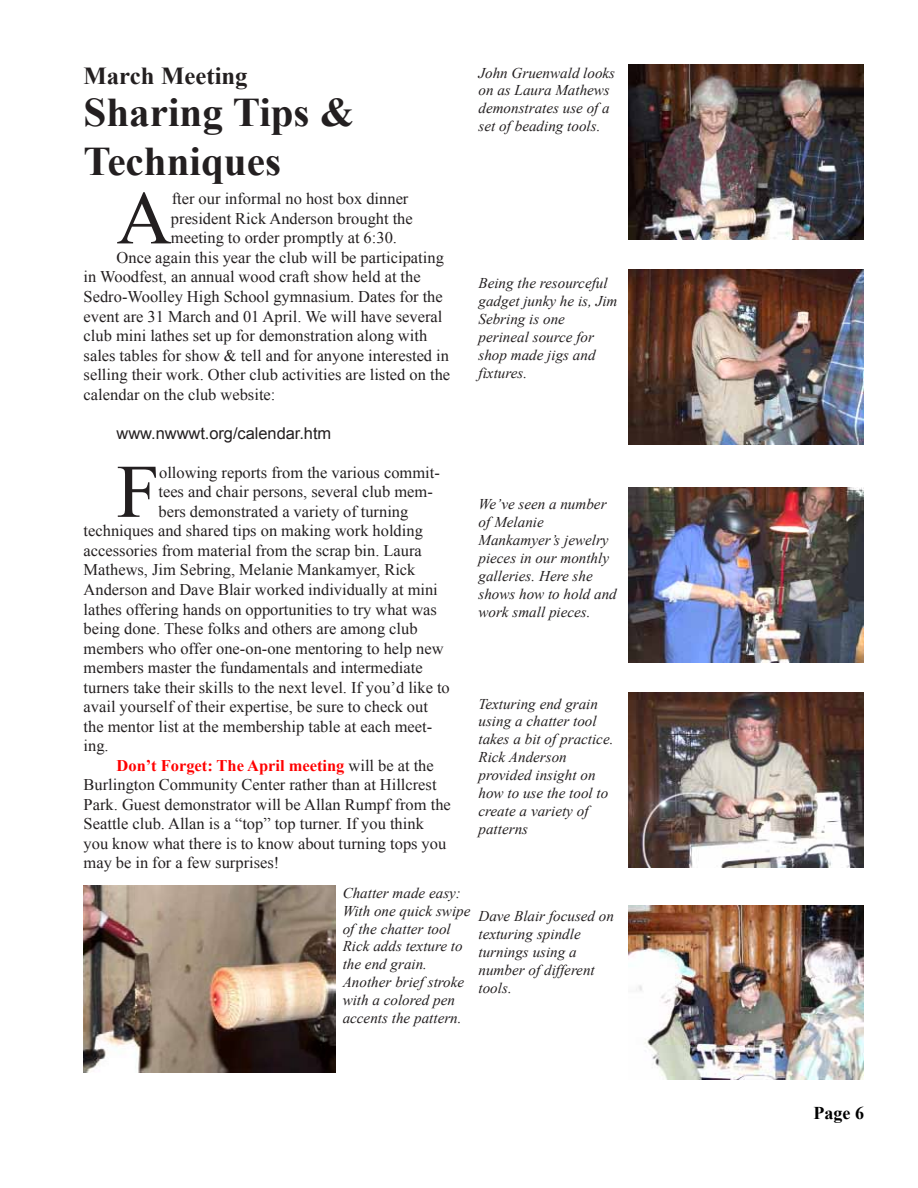
<style>
.page{position:relative;width:918px;height:1188px;background:#fff}
.page>*{position:absolute;margin:0;border:0;box-sizing:border-box;transform-origin:0 0}
.t1{font:75.75px "Times New Roman";color:#231f20}
.t2{font:700 40.65px/48.9px "Times New Roman";color:#231f20}
.t3{font:700 24.45px "Times New Roman";color:#231f20}
.t4{font:700 18px "Times New Roman";color:#000}
.t5{font:16.35px "Times New Roman";color:#231f20}
.t6{font:700 16.35px "Times New Roman";color:#f00}
.t7{font:16.35px "Arial";letter-spacing:-.005em;color:#231f20}
.t8{font:italic 14.85px/17.9px "Times New Roman";color:#231f20}
.s1{font-weight:400;color:#231f20}
</style>
<div class="page">
<img style="left:628px;top:64px;width:236px;height:175px">
<img style="left:628px;top:269px;width:236px;height:175px">
<img style="left:628px;top:487px;width:236px;height:175px">
<img style="left:628px;top:693px;width:236px;height:175px">
<img style="left:628px;top:905px;width:236px;height:175px">
<img style="left:84px;top:886px;width:252px;height:187px">
<h3 class="t3" style="left:84px;top:59px;width:165px">March Meeting</h3>
<h2 class="t2" style="left:84px;top:87px;width:272px">Sharing Tips &amp;<br>Techniques</h2>
<h1 class="t1" style="left:117px;top:167px;width:57px">A</h1>
<p class="t5" style="left:172px;top:188px;width:238px">fter our informal no host box dinner</p>
<p class="t5" style="left:171px;top:207px;width:243px">president Rick Anderson brought the</p>
<p class="t5" style="left:171px;top:227px;width:228px">meeting to order promptly at 6:30.</p>
<p class="t5" style="left:117px;top:246px;width:329px">Once again this year the club will be participating</p>
<p class="t5" style="left:84px;top:266px;width:339px">in Woodfest, an annual wood craft show held at the</p>
<p class="t5" style="left:84px;top:286px;width:361px">Sedro-Woolley High School gymnasium. Dates for the</p>
<p class="t5" style="left:84px;top:305px;width:360px">event are 31 March and 01 April. We will have several</p>
<p class="t5" style="left:84px;top:325px;width:345px">club mini lathes set up for demonstration along with</p>
<p class="t5" style="left:84px;top:344px;width:367px">sales tables for show &amp; tell and for anyone interested in</p>
<p class="t5" style="left:84px;top:364px;width:368px">selling their work. Other club activities are listed on the</p>
<p class="t5" style="left:84px;top:383px;width:193px">calendar on the club website:</p>
<p class="t7" style="left:117px;top:422px;width:216px">www.nwwwt.org/calendar.htm</p>
<h1 class="t1" style="left:117px;top:441px;width:44px">F</h1>
<p class="t5" style="left:159px;top:461px;width:282px">ollowing reports from the various commit-</p>
<p class="t5" style="left:158px;top:481px;width:276px">tees and chair persons, several club mem-</p>
<p class="t5" style="left:158px;top:500px;width:251px">bers demonstrated a variety of turning</p>
<p class="t5" style="left:84px;top:520px;width:341px">techniques and shared tips on making work holding</p>
<p class="t5" style="left:84px;top:539px;width:340px">accessories from material from the scrap bin. Laura</p>
<p class="t5" style="left:84px;top:559px;width:333px">Mathews, Jim Sebring, Melanie Mankamyer, Rick</p>
<p class="t5" style="left:84px;top:579px;width:356px">Anderson and Dave Blair worked individually at mini</p>
<p class="t5" style="left:84px;top:598px;width:355px">lathes offering hands on opportunities to try what was</p>
<p class="t5" style="left:84px;top:618px;width:336px">being done. These folks and others are among club</p>
<p class="t5" style="left:84px;top:637px;width:361px">members who offer one-on-one mentoring to help new</p>
<p class="t5" style="left:84px;top:657px;width:341px">members master the fundamentals and intermediate</p>
<p class="t5" style="left:84px;top:676px;width:368px">turners take their skills to the next level. If you’d like to</p>
<p class="t5" style="left:84px;top:696px;width:346px">avail yourself of their expertise, be sure to check out</p>
<p class="t5" style="left:84px;top:715px;width:350px">the mentor list at the membership table at each meet-</p>
<p class="t5" style="left:84px;top:735px;width:27px">ing.</p>
<p class="t6" style="left:117px;top:754px;width:319px">Don’t Forget: The April meeting <span class="s1">will be at the</span></p>
<p class="t5" style="left:84px;top:774px;width:354px">Burlington Community Center rather than at Hillcrest</p>
<p class="t5" style="left:84px;top:793px;width:369px">Park. Guest demonstrator will be Allan Rumpf from the</p>
<p class="t5" style="left:84px;top:813px;width:342px">Seattle club. Allan is a “top” top turner. If you think</p>
<p class="t5" style="left:84px;top:832px;width:364px">you know what there is to know about turning tops you</p>
<p class="t5" style="left:84px;top:852px;width:197px">may be in for a few surprises!</p>
<p class="t8" style="left:479px;top:63px;width:138px">John Gruenwald looks on as Laura Mathews demonstrates use of a set of beading tools.</p>
<p class="t8" style="left:479px;top:274px;width:140px">Being the resourceful gadget junky he is, Jim<br>Sebring is one perineal source for shop made jigs and fixtures.</p>
<p class="t8" style="left:479px;top:495px;width:140px">We’ve seen a number of Melanie<br>Mankamyer’s jewelry pieces in our monthly galleries. Here she shows how to hold and work small pieces.</p>
<p class="t8" style="left:479px;top:694px;width:136px">Texturing end grain using a chatter tool takes a bit of practice.<br>Rick Anderson provided insight on how to use the tool to create a variety of patterns</p>
<p class="t8" style="left:343px;top:883px;width:129px">Chatter made easy:<br>With one quick swipe of the chatter tool<br>Rick adds texture to the end grain.<br>Another brief stroke with a colored pen accents the pattern.</p>
<p class="t8" style="left:479px;top:907px;width:137px">Dave Blair focused on texturing spindle turnings using a number of different tools.</p>
<p class="t4" style="left:814px;top:1101px;width:52px">Page 6</p>
</div>
